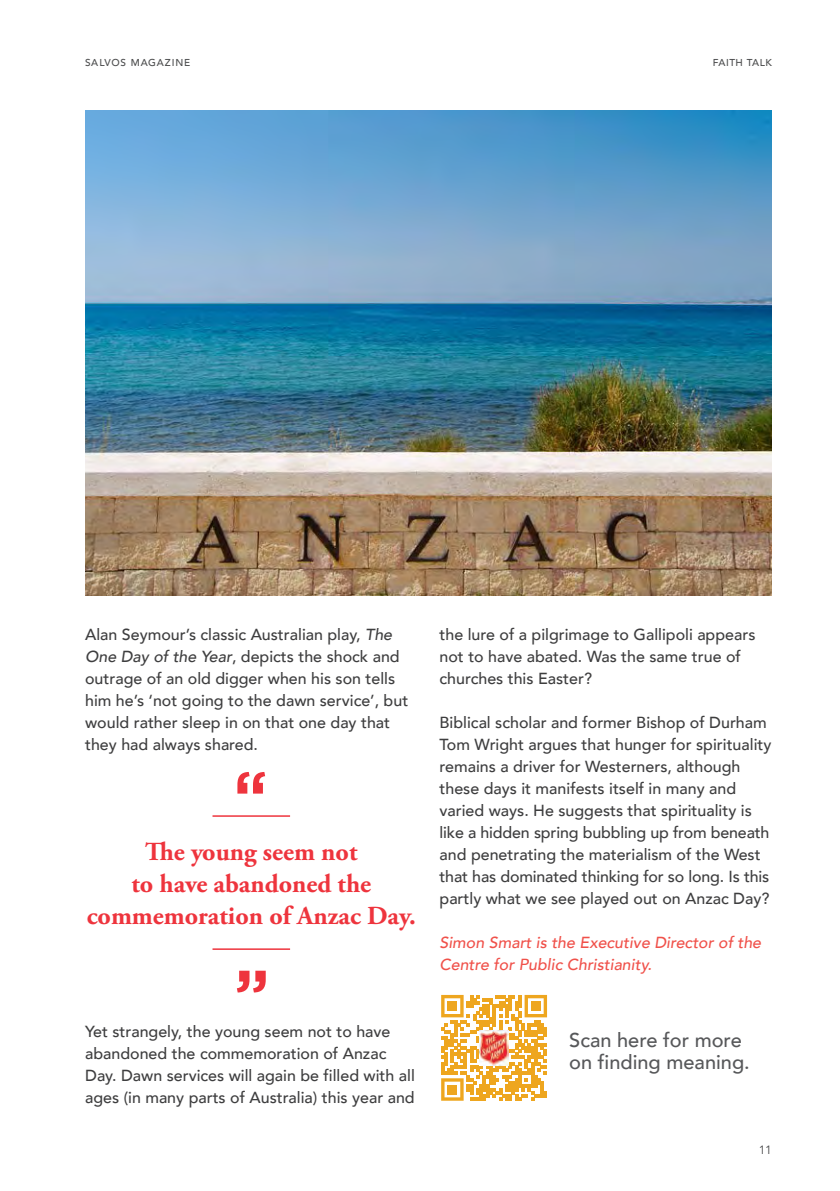
<style>
.page{position:relative;width:840px;height:1191px;background:#fff}
.page>*{position:absolute;margin:0;border:0;box-sizing:border-box;transform-origin:0 0}
.Pull_Quote_-_Grey{font:700 26px/32px "Adobe Garamond Pro";color:#ee343d;text-align:center}
.Salvos_Subhead{font:500 20px/22px "Avenir";color:#57585a}
.Body{font:500 16px/22px "Avenir";color:#3e3e3f}
.Salvos_Writer_Blurb{font:italic 500 16px/22px "Avenir";color:#f0514a}
.t1{font:12px "Avenir";color:#4b4c4d}
.Page_name_-_Right{font:500 10px "Avenir";letter-spacing:.08em;color:#4b4c4d}
.Page_name_-_Right-2{font:500 10px "Avenir";letter-spacing:.06em;color:#4b4c4d}
.s1{font-style:italic}
</style>
<div class="page">
<svg style="left:237px;top:970px;width:28px;height:22px"></svg>
<hr style="left:212px;top:948px;width:78px;height:2px;background:#ee343d">
<hr style="left:212px;top:815px;width:78px;height:2px;background:#ee343d">
<svg style="left:237px;top:772px;width:28px;height:21px"></svg>
<svg style="left:441px;top:994px;width:107px;height:107px"></svg>
<svg style="left:441px;top:995px;width:105px;height:105px"></svg>
<div style="left:447px;top:1001px;width:10px;height:10px;background:#eea61f"></div>
<div style="left:530px;top:1001px;width:10px;height:10px;background:#eea61f"></div>
<div style="left:447px;top:1084px;width:10px;height:10px;background:#eea61f"></div>
<img style="left:479px;top:1030px;width:29px;height:35px">
<img style="left:85px;top:110px;width:686px;height:485px">
<p class="Page_name_-_Right" style="left:85px;top:54px;width:107px">SALVOS MAGAZINE</p>
<p class="Page_name_-_Right-2" style="left:712px;top:54px;width:60px">FAITH TALK</p>
<p class="Body" style="left:85px;top:622px;width:324px">Alan Seymour’s classic Australian play, <span class="s1">The One Day of the Year</span>, depicts the shock and outrage of an old digger when his son tells him he’s ‘not going to the dawn service’, but would rather sleep in on that one day that they had always shared.</p>
<p class="Pull_Quote_-_Grey" style="left:87px;top:835px;width:330px">The young seem not<br>to have abandoned the commemoration of Anzac Day.</p>
<p class="Body" style="left:85px;top:1019px;width:331px">Yet strangely, the young seem not to have abandoned the commemoration of Anzac Day. Dawn services will again be filled with all ages (in many parts of Australia) this year and</p>
<p class="Body" style="left:439px;top:622px;width:317px">the lure of a pilgrimage to Gallipoli appears not to have abated. Was the same true of churches this Easter?</p>
<p class="Body" style="left:439px;top:710px;width:333px">Biblical scholar and former Bishop of Durham Tom Wright argues that hunger for spirituality remains a driver for Westerners, although these days it manifests itself in many and varied ways. He suggests that spirituality is like a hidden spring bubbling up from beneath and penetrating the materialism of the West that has dominated thinking for so long. Is this partly what we see played out on Anzac Day?</p>
<p class="Salvos_Writer_Blurb" style="left:439px;top:932px;width:323px">Simon Smart is the Executive Director of the<br>Centre for Public Christianity.</p>
<p class="Salvos_Subhead" style="left:569px;top:1027px;width:182px">Scan here for more on finding meaning.</p>
<p class="t1" style="left:758px;top:1142px;width:15px">11</p>
</div>
